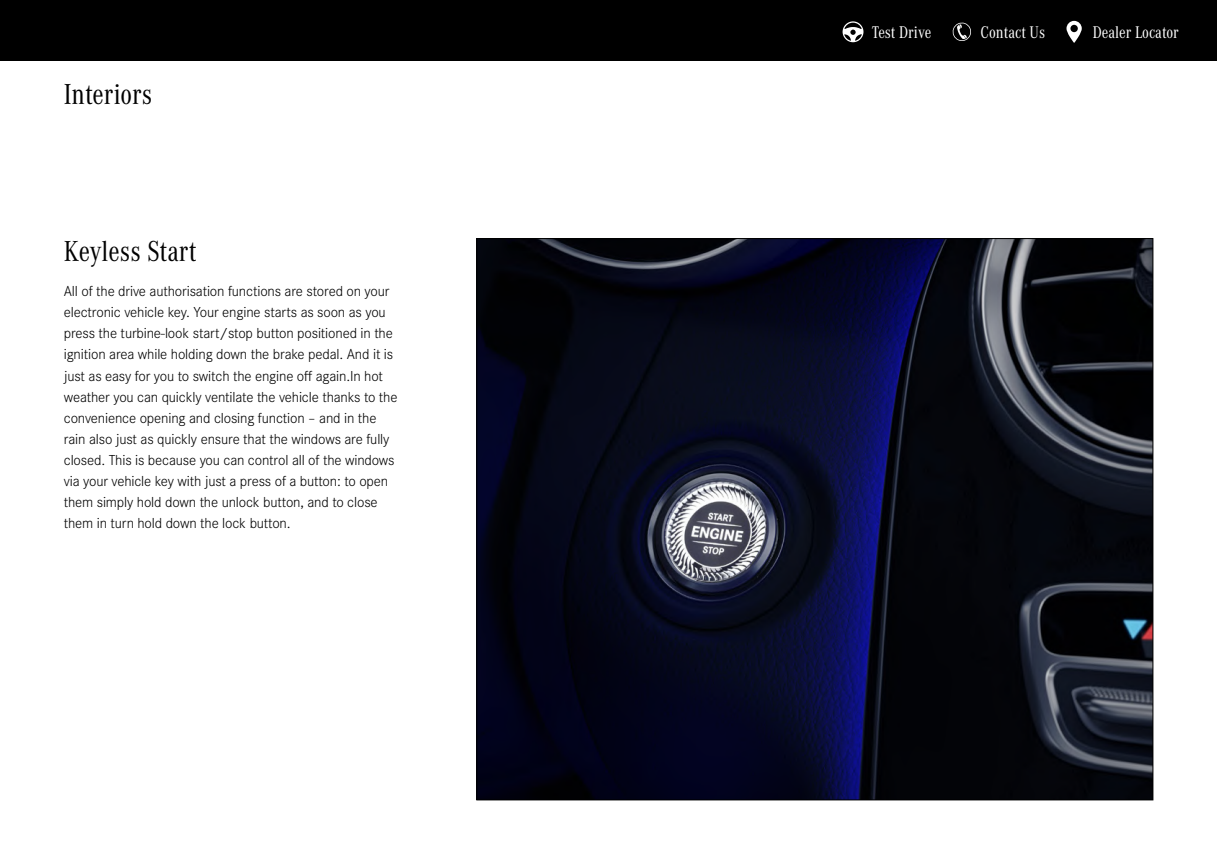
<style>
.page{position:relative;width:1217px;height:864px;background:#fff}
.page>*{position:absolute;margin:0;border:0;box-sizing:border-box;transform-origin:0 0}
.t1{font:30px "Corporate A Con";color:#000}
.t2{font:17.55px "Corporate A Con";color:#fff}
.t3{font:300 15px/21px "Corporate S";letter-spacing:-.01em;color:#000}
</style>
<div class="page">
<div style="left:0;top:0;width:1216px;height:61px;background:#000"></div>
<svg style="left:842px;top:21px;width:21px;height:21px"></svg>
<svg style="left:1066px;top:21px;width:15px;height:22px"></svg>
<svg style="left:952px;top:22px;width:19px;height:19px"></svg>
<img style="left:478px;top:240px;width:672px;height:557px">
<h1 class="t1" style="left:64px;top:77px;width:90px">Interiors</h1>
<h1 class="t1" style="left:64px;top:235px;width:134px">Keyless Start</h1>
<p class="t3" style="left:64px;top:281px;width:335px">All of the drive authorisation functions are stored on your electronic vehicle key. Your engine starts as soon as you press the turbine-look start/stop button positioned in the ignition area while holding down the brake pedal. And it is just as easy for you to switch the engine off again.In hot weather you can quickly ventilate the vehicle thanks to the convenience opening and closing function – and in the rain also just as quickly ensure that the windows are fully closed. This is because you can control all of the windows via your vehicle key with just a press of a button: to open them simply hold down the unlock button, and to close them in turn hold down the lock button.</p>
<p class="t2" style="left:871px;top:23px;width:61px">Test Drive</p>
<p class="t2" style="left:980px;top:23px;width:66px">Contact Us</p>
<p class="t2" style="left:1092px;top:23px;width:87px">Dealer Locator</p>
</div>
